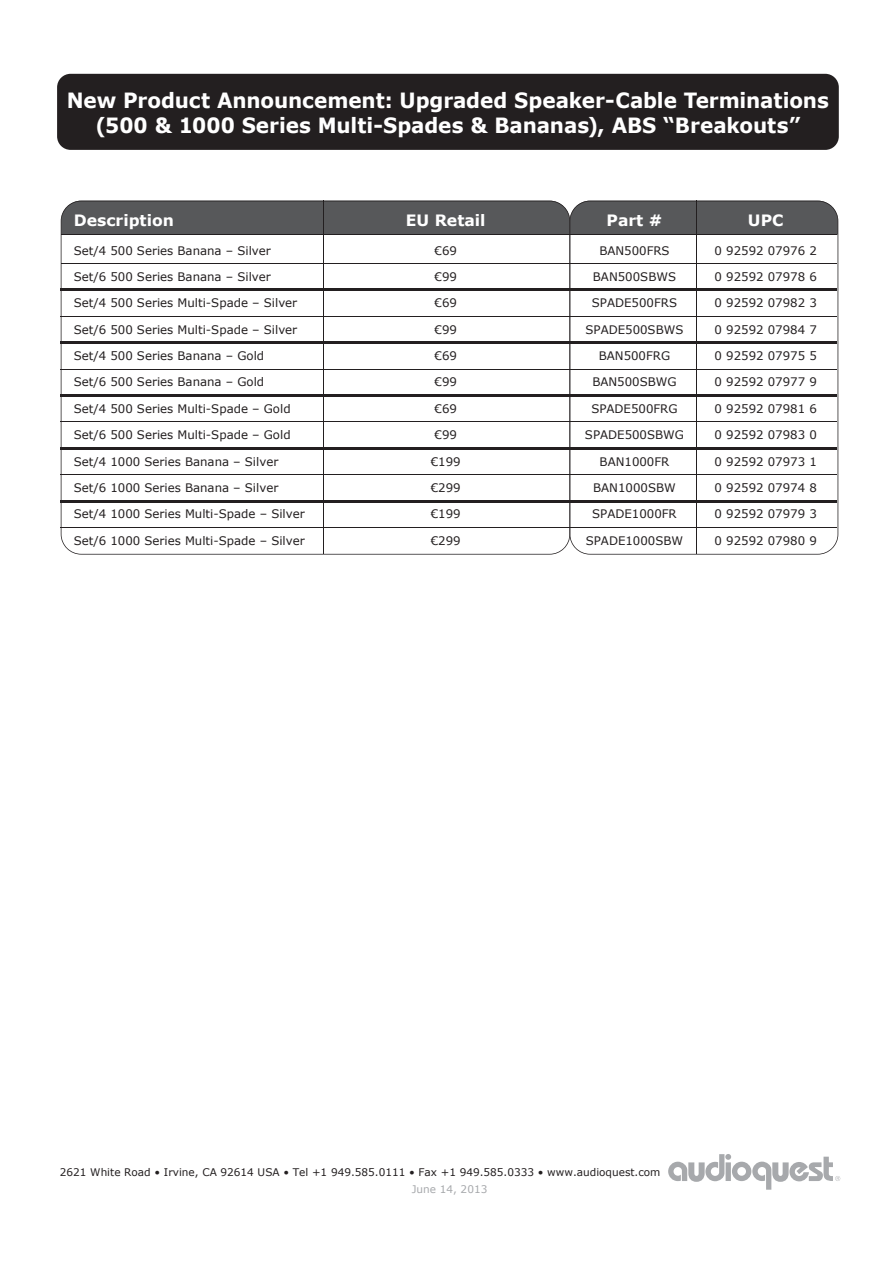
<style>
.page{position:relative;width:893px;height:1263px;background:#fff}
.page>*{position:absolute;margin:0;border:0;box-sizing:border-box;transform-origin:0 0}
.t1{font:700 21px/25.2px "Verdana";letter-spacing:-.005em;color:#fff;text-align:center;scale:.95 1}
.t2{font:700 15.6px "Verdana";color:#fff}
.t3{font:11.7px "Verdana";color:#231f20}
.t4{font:10.5px "Verdana";color:#231f20}
.t5{font:10.5px "Verdana";color:#a7a9ac}
</style>
<div class="page">
<svg style="left:668px;top:1154px;width:172px;height:36px"></svg>
<div style="left:57px;top:74px;width:782px;height:76px;background:#231f20;border-radius:14px"></div>
<svg style="left:61px;top:235px;width:509px;height:320px"></svg>
<hr style="left:323px;top:201px;width:1px;height:353px;background:#231f20">
<svg style="left:61px;top:201px;width:509px;height:34px;background:#565658"></svg>
<svg style="left:570px;top:201px;width:268px;height:354px"></svg>
<hr style="left:569px;top:234px;width:268px;height:1px;background:#231f20">
<hr style="left:61px;top:263px;width:509px;height:1px;background:#231f20">
<hr style="left:569px;top:263px;width:268px;height:1px;background:#231f20">
<hr style="left:696px;top:201px;width:1px;height:353px;background:#231f20">
<hr style="left:61px;top:289px;width:776px;height:2px;background:#231f20">
<hr style="left:61px;top:316px;width:509px;height:1px;background:#231f20">
<hr style="left:569px;top:316px;width:268px;height:1px;background:#231f20">
<hr style="left:61px;top:342px;width:509px;height:2px;background:#231f20">
<hr style="left:569px;top:342px;width:268px;height:2px;background:#231f20">
<hr style="left:61px;top:369px;width:509px;height:1px;background:#231f20">
<hr style="left:569px;top:369px;width:268px;height:1px;background:#231f20">
<hr style="left:61px;top:394px;width:509px;height:3px;background:#231f20">
<hr style="left:569px;top:394px;width:268px;height:3px;background:#231f20">
<hr style="left:61px;top:421px;width:509px;height:1px;background:#231f20">
<hr style="left:569px;top:421px;width:268px;height:1px;background:#231f20">
<hr style="left:61px;top:447px;width:509px;height:2px;background:#231f20">
<hr style="left:569px;top:447px;width:268px;height:2px;background:#231f20">
<hr style="left:61px;top:474px;width:509px;height:1px;background:#231f20">
<hr style="left:569px;top:474px;width:268px;height:1px;background:#231f20">
<hr style="left:61px;top:500px;width:509px;height:2px;background:#231f20">
<hr style="left:569px;top:500px;width:268px;height:2px;background:#231f20">
<hr style="left:61px;top:527px;width:509px;height:1px;background:#231f20">
<hr style="left:569px;top:527px;width:268px;height:1px;background:#231f20">
<h1 class="t1" style="left:67px;top:87px;width:804px">New Product Announcement: Upgraded Speaker-Cable Terminations (500 &amp; 1000 Series Multi-Spades &amp; Bananas), ABS “Breakouts”</h1>
<h2 class="t2" style="left:74px;top:210px;width:102px">Description</h2>
<h2 class="t2" style="left:406px;top:210px;width:81px">EU Retail</h2>
<h2 class="t2" style="left:607px;top:210px;width:57px">Part #</h2>
<p class="t3" style="left:74px;top:242px;width:199px">Set/4 500 Series Banana – Silver</p>
<p class="t3" style="left:435px;top:242px;width:24px">€69</p>
<p class="t3" style="left:599px;top:242px;width:72px">BAN500FRS</p>
<p class="t3" style="left:715px;top:242px;width:104px">0 92592 07976 2</p>
<h2 class="t2" style="left:748px;top:210px;width:37px">UPC</h2>
<p class="t3" style="left:74px;top:269px;width:199px">Set/6 500 Series Banana – Silver</p>
<p class="t3" style="left:435px;top:269px;width:24px">€99</p>
<p class="t3" style="left:593px;top:269px;width:85px">BAN500SBWS</p>
<p class="t3" style="left:715px;top:269px;width:104px">0 92592 07978 6</p>
<p class="t3" style="left:74px;top:295px;width:225px">Set/4 500 Series Multi-Spade – Silver</p>
<p class="t3" style="left:435px;top:295px;width:24px">€69</p>
<p class="t3" style="left:592px;top:295px;width:87px">SPADE500FRS</p>
<p class="t3" style="left:715px;top:295px;width:104px">0 92592 07982 3</p>
<p class="t3" style="left:74px;top:321px;width:225px">Set/6 500 Series Multi-Spade – Silver</p>
<p class="t3" style="left:435px;top:321px;width:24px">€99</p>
<p class="t3" style="left:585px;top:321px;width:99px">SPADE500SBWS</p>
<p class="t3" style="left:715px;top:321px;width:104px">0 92592 07984 7</p>
<p class="t3" style="left:74px;top:348px;width:192px">Set/4 500 Series Banana – Gold</p>
<p class="t3" style="left:435px;top:348px;width:24px">€69</p>
<p class="t3" style="left:599px;top:348px;width:73px">BAN500FRG</p>
<p class="t3" style="left:715px;top:348px;width:104px">0 92592 07975 5</p>
<p class="t3" style="left:74px;top:374px;width:192px">Set/6 500 Series Banana – Gold</p>
<p class="t3" style="left:435px;top:374px;width:24px">€99</p>
<p class="t3" style="left:592px;top:374px;width:86px">BAN500SBWG</p>
<p class="t3" style="left:715px;top:374px;width:104px">0 92592 07977 9</p>
<p class="t3" style="left:74px;top:401px;width:218px">Set/4 500 Series Multi-Spade – Gold</p>
<p class="t3" style="left:435px;top:401px;width:24px">€69</p>
<p class="t3" style="left:591px;top:401px;width:88px">SPADE500FRG</p>
<p class="t3" style="left:715px;top:401px;width:104px">0 92592 07981 6</p>
<p class="t3" style="left:74px;top:427px;width:218px">Set/6 500 Series Multi-Spade – Gold</p>
<p class="t3" style="left:435px;top:427px;width:24px">€99</p>
<p class="t3" style="left:585px;top:427px;width:100px">SPADE500SBWG</p>
<p class="t3" style="left:715px;top:427px;width:104px">0 92592 07983 0</p>
<p class="t3" style="left:74px;top:453px;width:206px">Set/4 1000 Series Banana – Silver</p>
<p class="t3" style="left:431px;top:453px;width:31px">€199</p>
<p class="t3" style="left:600px;top:453px;width:71px">BAN1000FR</p>
<p class="t3" style="left:715px;top:453px;width:104px">0 92592 07973 1</p>
<p class="t3" style="left:74px;top:480px;width:206px">Set/6 1000 Series Banana – Silver</p>
<p class="t3" style="left:431px;top:480px;width:31px">€299</p>
<p class="t3" style="left:593px;top:480px;width:84px">BAN1000SBW</p>
<p class="t3" style="left:715px;top:480px;width:104px">0 92592 07974 8</p>
<p class="t3" style="left:74px;top:506px;width:233px">Set/4 1000 Series Multi-Spade – Silver</p>
<p class="t3" style="left:431px;top:506px;width:31px">€199</p>
<p class="t3" style="left:592px;top:506px;width:86px">SPADE1000FR</p>
<p class="t3" style="left:715px;top:506px;width:104px">0 92592 07979 3</p>
<p class="t3" style="left:74px;top:532px;width:233px">Set/6 1000 Series Multi-Spade – Silver</p>
<p class="t3" style="left:431px;top:532px;width:31px">€299</p>
<p class="t3" style="left:586px;top:532px;width:99px">SPADE1000SBW</p>
<p class="t3" style="left:715px;top:532px;width:104px">0 92592 07980 9</p>
<p class="t4" style="left:60px;top:1165px;width:602px">2621 White Road • Irvine, CA 92614 USA • Tel +1 949.585.0111 • Fax +1 949.585.0333 • www.audioquest.com</p>
<p class="t5" style="left:412px;top:1182px;width:77px">June 14, 2013</p>
</div>
